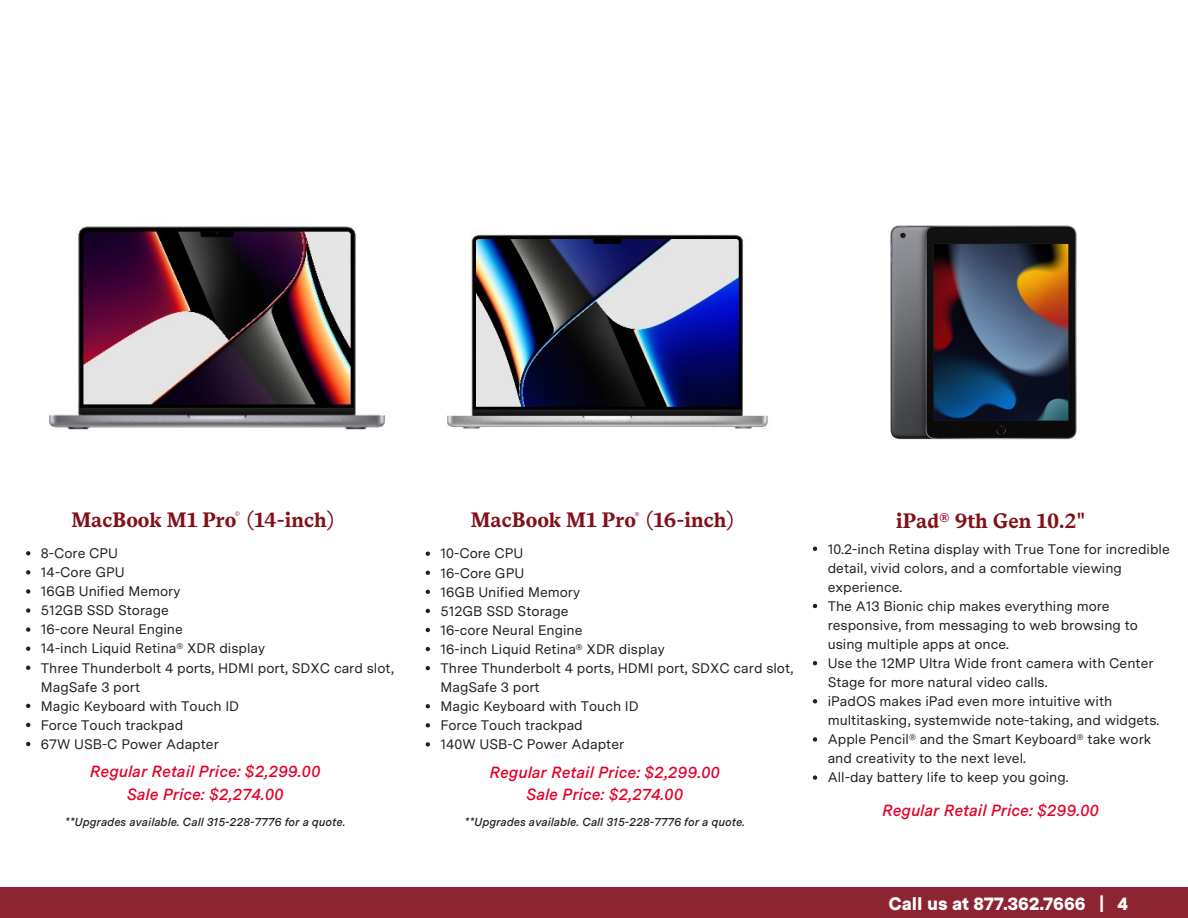
<style>
.page{position:relative;width:1188px;height:918px;background:#fff}
.page>*{position:absolute;margin:0;border:0;box-sizing:border-box;transform-origin:0 0}
.t1{font:700 20.85px "Messina Serif";color:#821019}
.t2{font:900 18px "Messina Sans";color:#fff}
.t3{font:italic 600 16.2px/22.5px "Messina Sans";color:#e10028;text-align:center}
.t4{font:13.8px/19px "Messina Sans";color:#231f20}
.t5{font:italic 600 11.55px "Messina Sans";color:#231f20}
</style>
<div class="page">
<img style="left:49px;top:226px;width:336px;height:204px">
<img style="left:447px;top:234px;width:321px;height:195px">
<img style="left:890px;top:225px;width:187px;height:215px">
<svg style="left:235px;top:512px;width:5px;height:4px"></svg>
<svg style="left:26px;top:551px;width:4px;height:4px"></svg>
<svg style="left:26px;top:570px;width:4px;height:5px"></svg>
<svg style="left:26px;top:589px;width:4px;height:5px"></svg>
<svg style="left:26px;top:608px;width:4px;height:5px"></svg>
<svg style="left:26px;top:627px;width:4px;height:5px"></svg>
<svg style="left:26px;top:647px;width:4px;height:4px"></svg>
<svg style="left:26px;top:666px;width:4px;height:4px"></svg>
<svg style="left:26px;top:704px;width:4px;height:4px"></svg>
<svg style="left:26px;top:723px;width:4px;height:4px"></svg>
<svg style="left:26px;top:742px;width:4px;height:4px"></svg>
<svg style="left:635px;top:512px;width:4px;height:4px"></svg>
<svg style="left:426px;top:552px;width:4px;height:4px"></svg>
<svg style="left:426px;top:571px;width:4px;height:4px"></svg>
<svg style="left:426px;top:590px;width:4px;height:4px"></svg>
<svg style="left:426px;top:609px;width:4px;height:4px"></svg>
<svg style="left:426px;top:628px;width:4px;height:4px"></svg>
<svg style="left:426px;top:647px;width:4px;height:4px"></svg>
<svg style="left:426px;top:666px;width:4px;height:4px"></svg>
<svg style="left:426px;top:704px;width:4px;height:4px"></svg>
<svg style="left:426px;top:723px;width:4px;height:5px"></svg>
<svg style="left:426px;top:742px;width:4px;height:5px"></svg>
<svg style="left:813px;top:547px;width:4px;height:4px"></svg>
<svg style="left:813px;top:604px;width:4px;height:4px"></svg>
<svg style="left:813px;top:661px;width:4px;height:4px"></svg>
<svg style="left:813px;top:699px;width:4px;height:4px"></svg>
<svg style="left:813px;top:737px;width:4px;height:5px"></svg>
<svg style="left:813px;top:775px;width:4px;height:5px"></svg>
<div style="left:0;top:887px;width:1188px;height:31px;background:#8d2431"></div>
<h3 class="t1" style="left:71px;top:504px;width:264px">MacBook M1 Pro (14-inch)</h3>
<p class="t4" style="left:41px;top:543px;width:79px">8-Core CPU</p>
<p class="t4" style="left:41px;top:562px;width:85px">14-Core GPU</p>
<p class="t4" style="left:41px;top:581px;width:141px">16GB Unified Memory</p>
<p class="t4" style="left:41px;top:601px;width:129px">512GB SSD Storage</p>
<p class="t4" style="left:41px;top:620px;width:143px">16-core Neural Engine</p>
<p class="t4" style="left:41px;top:639px;width:226px">14-inch Liquid Retina® XDR display</p>
<p class="t4" style="left:41px;top:658px;width:354px">Three Thunderbolt 4 ports, HDMI port, SDXC card slot,<br>MagSafe 3 port</p>
<p class="t4" style="left:41px;top:696px;width:200px">Magic Keyboard with Touch ID</p>
<p class="t4" style="left:41px;top:715px;width:144px">Force Touch trackpad</p>
<p class="t4" style="left:41px;top:734px;width:179px">67W USB-C Power Adapter</p>
<p class="t3" style="left:90px;top:760px;width:232px">Regular Retail Price: $2,299.00<br>Sale Price: $2,274.00</p>
<p class="t5" style="left:65px;top:813px;width:282px">**Upgrades available. Call 315-228-7776 for a quote.</p>
<h3 class="t1" style="left:471px;top:504px;width:264px">MacBook M1 Pro (16-inch)</h3>
<p class="t4" style="left:441px;top:544px;width:84px">10-Core CPU</p>
<p class="t4" style="left:441px;top:563px;width:85px">16-Core GPU</p>
<p class="t4" style="left:441px;top:582px;width:141px">16GB Unified Memory</p>
<p class="t4" style="left:441px;top:601px;width:129px">512GB SSD Storage</p>
<p class="t4" style="left:441px;top:620px;width:143px">16-core Neural Engine</p>
<p class="t4" style="left:441px;top:639px;width:226px">16-inch Liquid Retina® XDR display</p>
<p class="t4" style="left:441px;top:658px;width:354px">Three Thunderbolt 4 ports, HDMI port, SDXC card slot,<br>MagSafe 3 port</p>
<p class="t4" style="left:441px;top:696px;width:200px">Magic Keyboard with Touch ID</p>
<p class="t4" style="left:441px;top:715px;width:144px">Force Touch trackpad</p>
<p class="t4" style="left:441px;top:734px;width:185px">140W USB-C Power Adapter</p>
<p class="t3" style="left:489px;top:760px;width:232px">Regular Retail Price: $2,299.00<br>Sale Price: $2,274.00</p>
<p class="t5" style="left:465px;top:813px;width:282px">**Upgrades available. Call 315-228-7776 for a quote.</p>
<h3 class="t1" style="left:896px;top:506px;width:190px">iPad® 9th Gen 10.2"</h3>
<p class="t4" style="left:828px;top:539px;width:344px">10.2-inch Retina display with True Tone for incredible detail, vivid colors, and a comfortable viewing experience.</p>
<p class="t4" style="left:828px;top:596px;width:312px">The A13 Bionic chip makes everything more responsive, from messaging to web browsing to using multiple apps at once.</p>
<p class="t4" style="left:828px;top:653px;width:327px">Use the 12MP Ultra Wide front camera with Center<br>Stage for more natural video calls.</p>
<p class="t4" style="left:828px;top:691px;width:333px">iPadOS makes iPad even more intuitive with multitasking, systemwide note-taking, and widgets.</p>
<p class="t4" style="left:828px;top:729px;width:325px">Apple Pencil® and the Smart Keyboard® take work and creativity to the next level.</p>
<p class="t4" style="left:828px;top:768px;width:242px">All-day battery life to keep you going.</p>
<p class="t3" style="left:882px;top:799px;width:218px">Regular Retail Price: $299.00</p>
<h2 class="t2" style="left:888px;top:890px;width:241px">Call us at 877.362.7666 | 4</h2>
</div>
